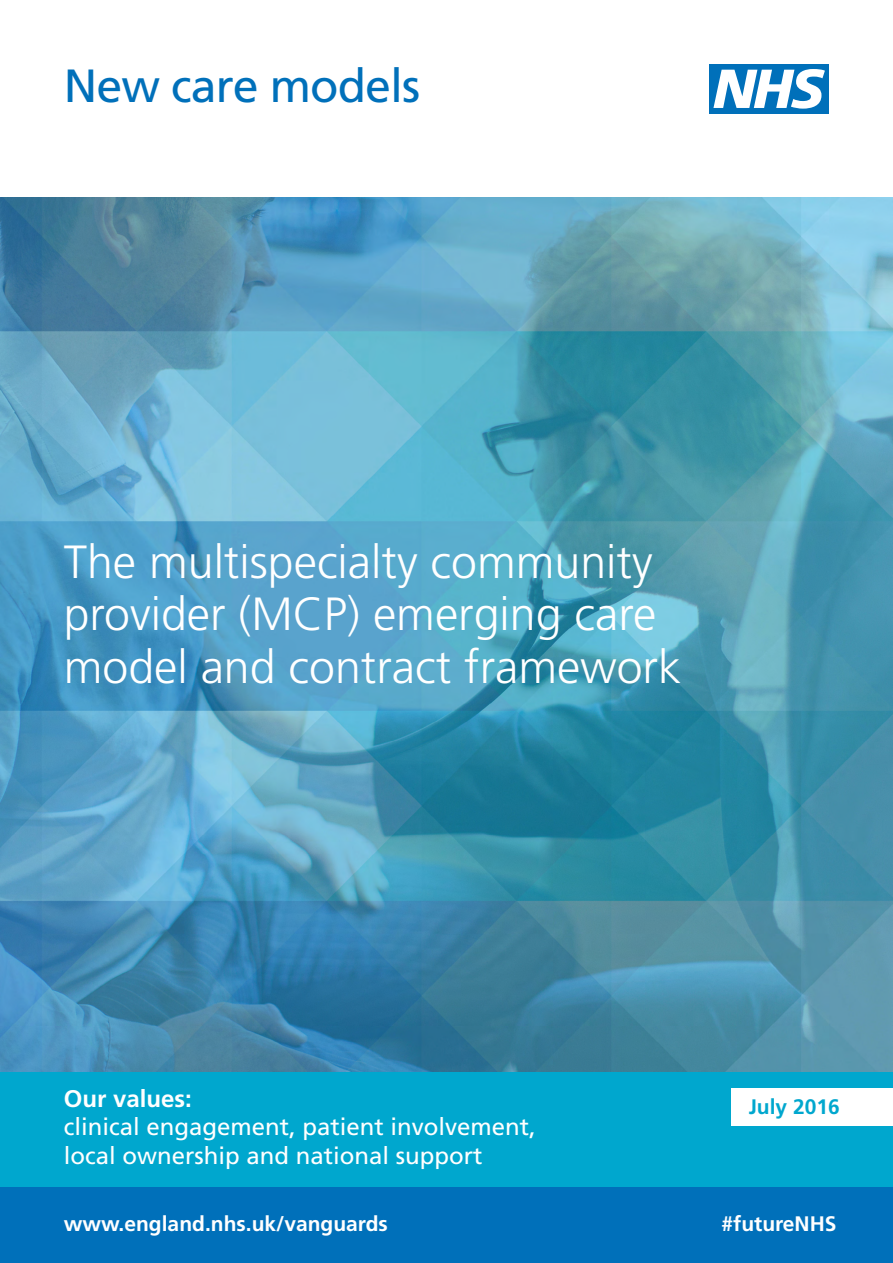
<style>
.page{position:relative;width:893px;height:1263px;background:#fff}
.page>*{position:absolute;margin:0;border:0;box-sizing:border-box;transform-origin:0 0}
.t1{font:300 46.5px/52.2px "Frutiger";color:#fff}
.t2{font:46.5px "Frutiger";letter-spacing:-.02em;color:#0070ba}
.t3{font:24px/28.8px "Frutiger";color:#fff}
.t4{font:700 21px "Frutiger";color:#fff}
.t5{font:700 21px "Frutiger";color:#00a7ce}
.s1{font-weight:700}
</style>
<div class="page">
<div style="left:709px;top:64px;width:120px;height:50px;background:#0070ba"></div>
<svg style="left:713px;top:69px;width:112px;height:40px"></svg>
<div style="left:0;top:1174px;width:893px;height:89px;background:#0070ba"></div>
<img style="left:0;top:198px;width:893px;height:873px">
<div style="left:0;top:1071px;width:893px;height:115px;background:#00a7ce"></div>
<div style="left:731px;top:1089px;width:162px;height:37px;background:#fff"></div>
<h1 class="t2" style="left:64px;top:58px;width:358px">New care models</h1>
<p class="t1" style="left:64px;top:537px;width:619px">The multispecialty community provider (MCP) emerging care model and contract framework</p>
<p class="t3" style="left:64px;top:1084px;width:474px"><span class="s1">Our values:<br></span>clinical engagement, patient involvement, local ownership and national support</p>
<p class="t5" style="left:749px;top:1094px;width:93px">July 2016</p>
<p class="t4" style="left:64px;top:1212px;width:326px">www.england.nhs.uk/vanguards</p>
<p class="t4" style="left:721px;top:1212px;width:117px">#futureNHS</p>
</div>
